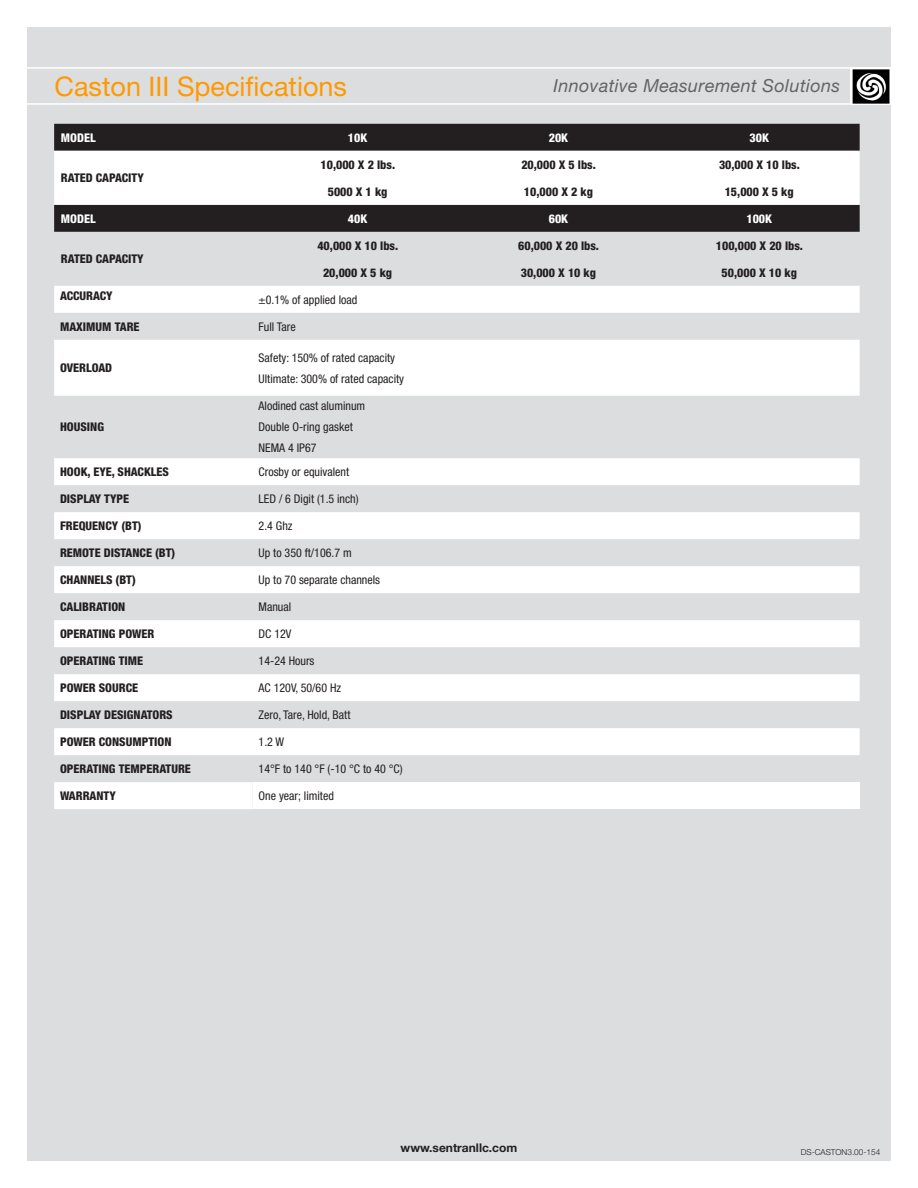
<style>
.page{position:relative;width:918px;height:1188px;background:#fff}
.page>*{position:absolute;margin:0;border:0;box-sizing:border-box;transform-origin:0 0}
.t1{font:27px "Helvetica Neue LT Std";color:#f90}
.t2{font:italic 18px "Helvetica Neue LT Std";letter-spacing:.02em;color:#636366}
.t3{font:800 condensed 12px "Helvetica Neue LT Std";color:#231f20}
.t4{font:condensed 12px/21px "Helvetica Neue LT Std";color:#231f20}
.t5{font:800 condensed 12px "Helvetica Neue LT Std";color:#fff}
.t6{font:700 12px "Helvetica Neue LT Std";color:#231f20}
.t7{font:300 8.25px "Helvetica Neue LT Std";color:#231f20}
</style>
<div class="page">
<div style="left:27px;top:27px;width:864px;height:1134px;background:#dcdddf"></div>
<hr style="left:21px;top:67px;width:875px;height:2px;background:#fff">
<hr style="left:21px;top:103px;width:875px;height:2px;background:#fff">
<div style="left:851px;top:67px;width:45px;height:38px;background:#fff"></div>
<img style="left:852px;top:69px;width:38px;height:35px">
<div style="left:54px;top:124px;width:806px;height:27px;background:#231f20"></div>
<svg style="left:54px;top:151px;width:806px;height:658px"></svg>
<div style="left:253px;top:782px;width:607px;height:27px;background:#fff"></div>
<h1 class="t1" style="left:55px;top:70px;width:294px">Caston III Specifications</h1>
<h2 class="t2" style="left:554px;top:75px;width:288px">Innovative Measurement Solutions</h2>
<p class="t5" style="left:61px;top:130px;width:36px">MODEL</p>
<p class="t5" style="left:348px;top:130px;width:21px">10K</p>
<p class="t5" style="left:549px;top:130px;width:21px">20K</p>
<p class="t5" style="left:750px;top:130px;width:21px">30K</p>
<p class="t3" style="left:61px;top:170px;width:84px">RATED CAPACITY</p>
<p class="t3" style="left:321px;top:157px;width:76px">10,000 X 2 lbs.</p>
<p class="t3" style="left:521px;top:157px;width:76px">20,000 X 5 lbs.</p>
<p class="t3" style="left:719px;top:157px;width:82px">30,000 X 10 lbs.</p>
<p class="t3" style="left:328px;top:184px;width:61px">5000 X 1 kg</p>
<p class="t3" style="left:524px;top:184px;width:71px">10,000 X 2 kg</p>
<p class="t3" style="left:725px;top:184px;width:71px">15,000 X 5 kg</p>
<p class="t5" style="left:61px;top:211px;width:36px">MODEL</p>
<p class="t5" style="left:348px;top:211px;width:21px">40K</p>
<p class="t5" style="left:549px;top:211px;width:21px">60K</p>
<p class="t5" style="left:746px;top:211px;width:27px">100K</p>
<p class="t3" style="left:61px;top:251px;width:84px">RATED CAPACITY</p>
<p class="t3" style="left:317px;top:238px;width:82px">40,000 X 10 lbs.</p>
<p class="t3" style="left:518px;top:238px;width:82px">60,000 X 20 lbs.</p>
<p class="t3" style="left:716px;top:238px;width:89px">100,000 X 20 lbs.</p>
<p class="t3" style="left:323px;top:265px;width:71px">20,000 X 5 kg</p>
<p class="t3" style="left:521px;top:265px;width:77px">30,000 X 10 kg</p>
<p class="t3" style="left:722px;top:265px;width:77px">50,000 X 10 kg</p>
<p class="t3" style="left:60px;top:289px;width:54px">ACCURACY</p>
<p class="t4" style="left:259px;top:289px;width:100px">±0.1% of applied load</p>
<p class="t3" style="left:60px;top:319px;width:81px">MAXIMUM TARE</p>
<p class="t4" style="left:259px;top:316px;width:39px">Full Tare</p>
<p class="t3" style="left:60px;top:360px;width:54px">OVERLOAD</p>
<p class="t4" style="left:259px;top:347px;width:147px">Safety: 150% of rated capacity<br>Ultimate: 300% of rated capacity</p>
<p class="t3" style="left:60px;top:420px;width:46px">HOUSING</p>
<p class="t4" style="left:259px;top:395px;width:108px">Alodined cast aluminum<br>Double O-ring gasket<br>NEMA 4 IP67</p>
<p class="t3" style="left:60px;top:464px;width:110px">HOOK, EYE, SHACKLES</p>
<p class="t4" style="left:259px;top:461px;width:92px">Crosby or equivalent</p>
<p class="t3" style="left:60px;top:491px;width:71px">DISPLAY TYPE</p>
<p class="t4" style="left:259px;top:488px;width:102px">LED / 6 Digit (1.5 inch)</p>
<p class="t3" style="left:60px;top:518px;width:83px">FREQUENCY (BT)</p>
<p class="t4" style="left:259px;top:515px;width:35px">2.4 Ghz</p>
<p class="t3" style="left:60px;top:545px;width:117px">REMOTE DISTANCE (BT)</p>
<p class="t4" style="left:259px;top:542px;width:95px">Up to 350 ft/106.7 m</p>
<p class="t3" style="left:60px;top:572px;width:77px">CHANNELS (BT)</p>
<p class="t4" style="left:259px;top:569px;width:123px">Up to 70 separate channels</p>
<p class="t3" style="left:60px;top:599px;width:67px">CALIBRATION</p>
<p class="t4" style="left:259px;top:596px;width:34px">Manual</p>
<p class="t3" style="left:60px;top:626px;width:96px">OPERATING POWER</p>
<p class="t4" style="left:259px;top:623px;width:34px">DC 12V</p>
<p class="t3" style="left:60px;top:653px;width:85px">OPERATING TIME</p>
<p class="t4" style="left:259px;top:650px;width:57px">14-24 Hours</p>
<p class="t3" style="left:60px;top:680px;width:80px">POWER SOURCE</p>
<p class="t4" style="left:259px;top:677px;width:84px">AC 120V, 50/60 Hz</p>
<p class="t3" style="left:60px;top:707px;width:114px">DISPLAY DESIGNATORS</p>
<p class="t4" style="left:259px;top:704px;width:93px">Zero, Tare, Hold, Batt</p>
<p class="t3" style="left:60px;top:734px;width:113px">POWER CONSUMPTION</p>
<p class="t4" style="left:259px;top:731px;width:27px">1.2 W</p>
<p class="t3" style="left:60px;top:761px;width:132px">OPERATING TEMPERATURE</p>
<p class="t4" style="left:259px;top:758px;width:146px">14°F to 140 °F (-10 °C to 40 °C)</p>
<p class="t3" style="left:60px;top:788px;width:57px">WARRANTY</p>
<p class="t4" style="left:259px;top:785px;width:77px">One year; limited</p>
<p class="t6" style="left:401px;top:1140px;width:118px">www.sentranllc.com</p>
<p class="t7" style="left:801px;top:1147px;width:81px">DS-CASTON3.00-154</p>
</div>
